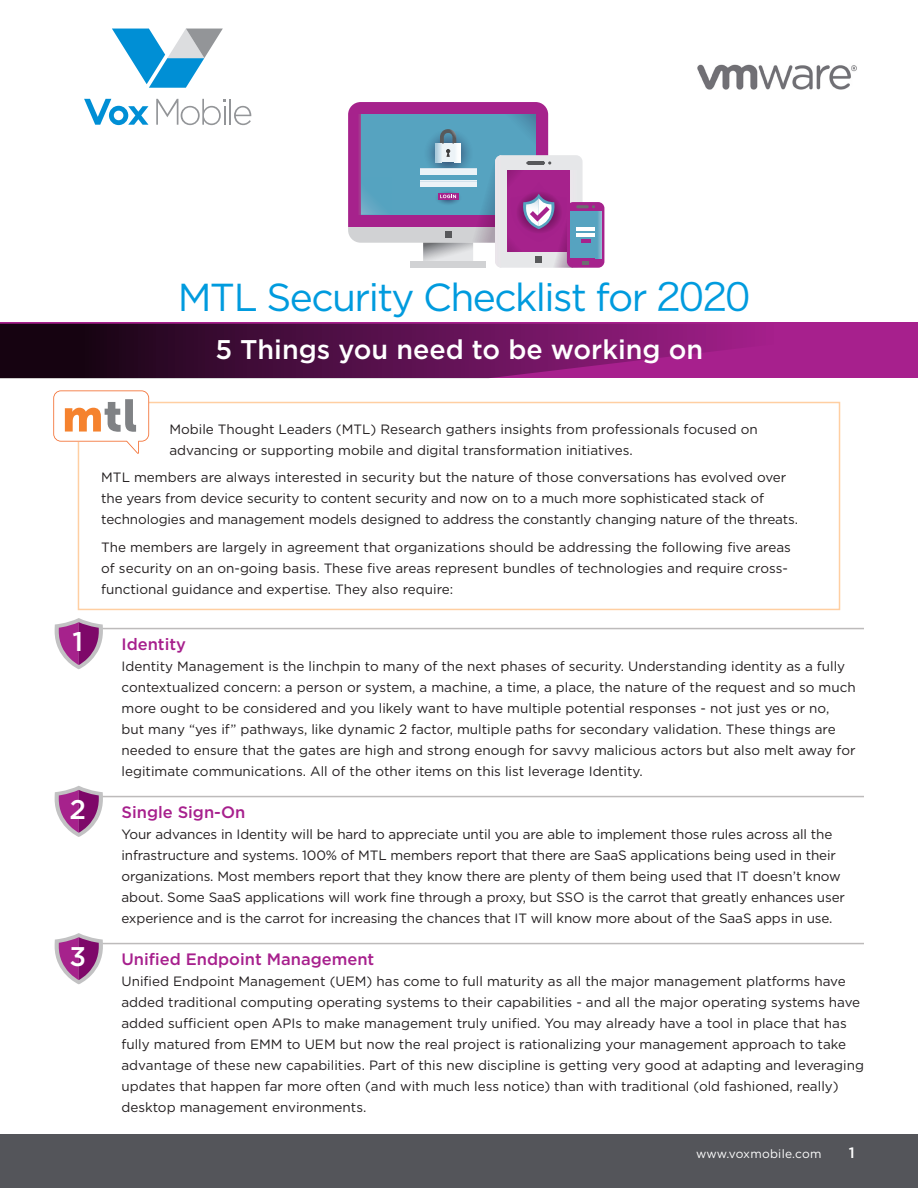
<style>
.page{position:relative;width:918px;height:1188px;background:#fff}
.page>*{position:absolute;margin:0;border:0;box-sizing:border-box;transform-origin:0 0}
.t1{font:39px "Gotham";letter-spacing:-.04em;color:#009bde}
.t2{font:500 27px "Gotham";color:#fff}
.Step_Headers{font:500 16.5px "Gotham";color:#a7208d}
.t3{font:500 15px "Gotham";color:#fff}
.t4{font:13.5px/21px "Gotham";color:#231f20}
.t5{font:12px "Gotham";letter-spacing:.02em;color:#fff}
.s1{font-family:"Hira Kaku Pro W3";font-size:37.5px}
</style>
<div class="page">
<div style="left:0;top:1134px;width:918px;height:54px;background:#54555a"></div>
<div style="left:78px;top:402px;width:762px;height:208px;border:2px solid #ffcfa2"></div>
<img style="left:697px;top:64px;width:160px;height:26px">
<svg style="left:0;top:322px;width:918px;height:2px;background:#9c1d84"></svg>
<svg style="left:112px;top:29px;width:111px;height:59px"></svg>
<svg style="left:156px;top:99px;width:95px;height:26px"></svg>
<svg style="left:84px;top:99px;width:64px;height:26px"></svg>
<svg style="left:0;top:324px;width:918px;height:54px;background:#661357"></svg>
<svg style="left:53px;top:390px;width:96px;height:64px"></svg>
<svg style="left:567px;top:202px;width:37px;height:66px"></svg>
<svg style="left:348px;top:102px;width:247px;height:166px;background:#9f98bf"></svg>
<svg style="left:595px;top:211px;width:6px;height:47px"></svg>
<hr style="left:61px;top:628px;width:803px;height:1px;background:#bdbbbb">
<hr style="left:61px;top:796px;width:803px;height:1px;background:#bdbbbb">
<hr style="left:61px;top:943px;width:803px;height:1px;background:#bdbbbb">
<svg style="left:55px;top:618px;width:48px;height:51px"></svg>
<svg style="left:55px;top:786px;width:48px;height:51px"></svg>
<svg style="left:55px;top:933px;width:48px;height:51px"></svg>
<p class="t1" style="left:178px;top:273px;width:574px">MTL Security Checklist for <span class="s1">2020</span></p>
<p class="t2" style="left:215px;top:332px;width:489px">5 Things you need to be working on</p>
<p class="t2" style="left:73px;top:624px;width:12px">1</p>
<p class="t2" style="left:70px;top:791px;width:18px">2</p>
<p class="t2" style="left:70px;top:939px;width:18px">3</p>
<p class="t4" style="left:169px;top:418px;width:590px">Mobile Thought Leaders (MTL) Research gathers insights from professionals focused on advancing or supporting mobile and digital transformation initiatives.</p>
<p class="t4" style="left:101px;top:467px;width:698px">MTL members are always interested in security but the nature of those conversations has evolved over the years from device security to content security and now on to a much more sophisticated stack of technologies and management models designed to address the constantly changing nature of the threats.</p>
<p class="t4" style="left:101px;top:537px;width:691px">The members are largely in agreement that organizations should be addressing the following five areas of security on an on-going basis. These five areas represent bundles of technologies and require cross&shy;functional guidance and expertise. They also require:</p>
<p class="Step_Headers" style="left:122px;top:633px;width:66px">Identity</p>
<p class="t4" style="left:122px;top:655px;width:736px">Identity Management is the linchpin to many of the next phases of security. Understanding identity as a fully contextualized concern: a person or system, a machine, a time, a place, the nature of the request and so much more ought to be considered and you likely want to have multiple potential responses - not just yes or no,<br>but many “yes if” pathways, like dynamic 2 factor, multiple paths for secondary validation. These things are needed to ensure that the gates are high and strong enough for savvy malicious actors but also melt away for legitimate communications. All of the other items on this list leverage Identity.</p>
<p class="Step_Headers" style="left:122px;top:801px;width:125px">Single Sign-On</p>
<p class="t4" style="left:122px;top:823px;width:725px">Your advances in Identity will be hard to appreciate until you are able to implement those rules across all the infrastructure and systems. 100% of MTL members report that there are SaaS applications being used in their organizations. Most members report that they know there are plenty of them being used that IT doesn’t know about. Some SaaS applications will work fine through a proxy, but SSO is the carrot that greatly enhances user experience and is the carrot for increasing the chances that IT will know more about of the SaaS apps in use.</p>
<p class="Step_Headers" style="left:122px;top:948px;width:254px">Unified Endpoint Management</p>
<p class="t4" style="left:122px;top:970px;width:744px">Unified Endpoint Management (UEM) has come to full maturity as all the major management platforms have added traditional computing operating systems to their capabilities - and all the major operating systems have added sufficient open APIs to make management truly unified. You may already have a tool in place that has fully matured from EMM to UEM but now the real project is rationalizing your management approach to take advantage of these new capabilities. Part of this new discipline is getting very good at adapting and leveraging updates that happen far more often (and with much less notice) than with traditional (old fashioned, really) desktop management environments.</p>
<p class="t5" style="left:696px;top:1146px;width:127px">www.voxmobile.com</p>
<p class="t3" style="left:849px;top:1143px;width:7px">1</p>
</div>
